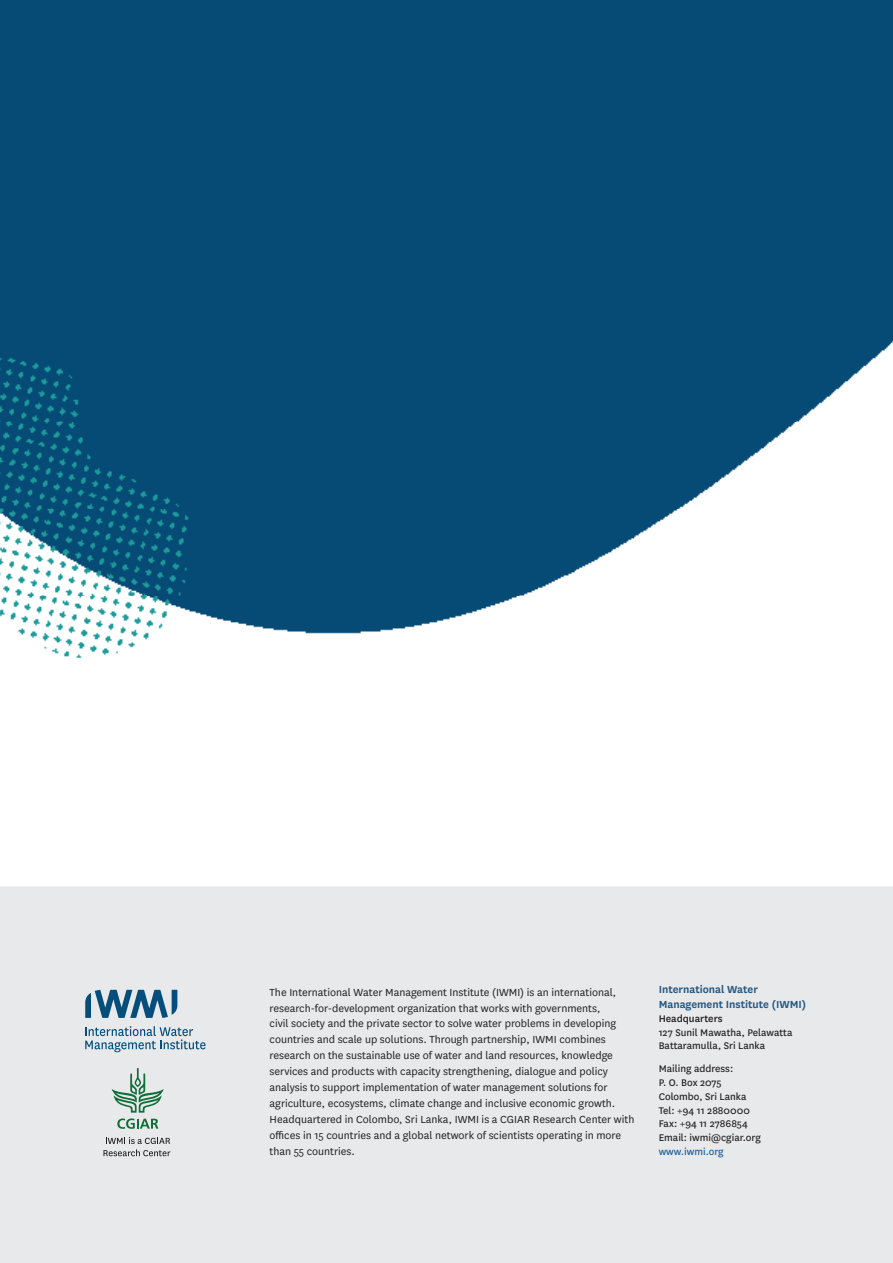
<style>
.page{position:relative;width:893px;height:1263px;background:#fff}
.page>*{position:absolute;margin:0;border:0;box-sizing:border-box;transform-origin:0 0}
.Small_Copy___National_Book_8_12pt_Left_a{font:12px/15.9px "National";color:#231f20}
.t1{font:600 12px "National";color:#25577f}
.t2{font:11.25px/13.8px "National";color:#231f20}
.t3{font:500 11.25px "National";color:#231f20}
.t4{font:11.25px "National";color:#175d9e}
</style>
<div class="page">
<img style="left:0;top:0;width:893px;height:1263px">
<svg style="left:112px;top:1067px;width:52px;height:62px;background:#b5ccc0"></svg>
<svg style="left:104px;top:1137px;width:66px;height:19px"></svg>
<svg style="left:85px;top:990px;width:92px;height:28px;background:#6c95ad"></svg>
<svg style="left:85px;top:1026px;width:121px;height:26px;background:#b3c5d0"></svg>
<p class="Small_Copy___National_Book_8_12pt_Left_a" style="left:270px;top:983px;width:366px">The International Water Management Institute (IWMI) is an international, research-for-development organization that works with governments,<br>civil society and the private sector to solve water problems in developing countries and scale up solutions. Through partnership, IWMI combines research on the sustainable use of water and land resources, knowledge services and products with capacity strengthening, dialogue and policy analysis to support implementation of water management solutions for agriculture, ecosystems, climate change and inclusive economic growth.<br>Headquartered in Colombo, Sri Lanka, IWMI is a CGIAR Research Center with offices in 15 countries and a global network of scientists operating in more than 55 countries.</p>
<p class="t1" style="left:659px;top:981px;width:101px">International Water</p>
<p class="t1" style="left:659px;top:996px;width:149px">Management Institute (IWMI)</p>
<p class="t3" style="left:659px;top:1010px;width:65px">Headquarters</p>
<p class="t2" style="left:659px;top:1025px;width:135px">127 Sunil Mawatha, Pelawatta</p>
<p class="t2" style="left:659px;top:1038px;width:108px">Battaramulla, Sri Lanka</p>
<p class="t2" style="left:659px;top:1061px;width:76px">Mailing address:</p>
<p class="t2" style="left:659px;top:1075px;width:89px">P. O. Box 2075<br>Colombo, Sri Lanka</p>
<p class="t2" style="left:659px;top:1103px;width:93px">Tel: +94 11 2880000</p>
<p class="t2" style="left:659px;top:1116px;width:91px">Fax: +94 11 2786854</p>
<p class="t2" style="left:659px;top:1130px;width:104px">Email: iwmi@cgiar.org</p>
<p class="t4" style="left:659px;top:1144px;width:67px">www.iwmi.org</p>
</div>
